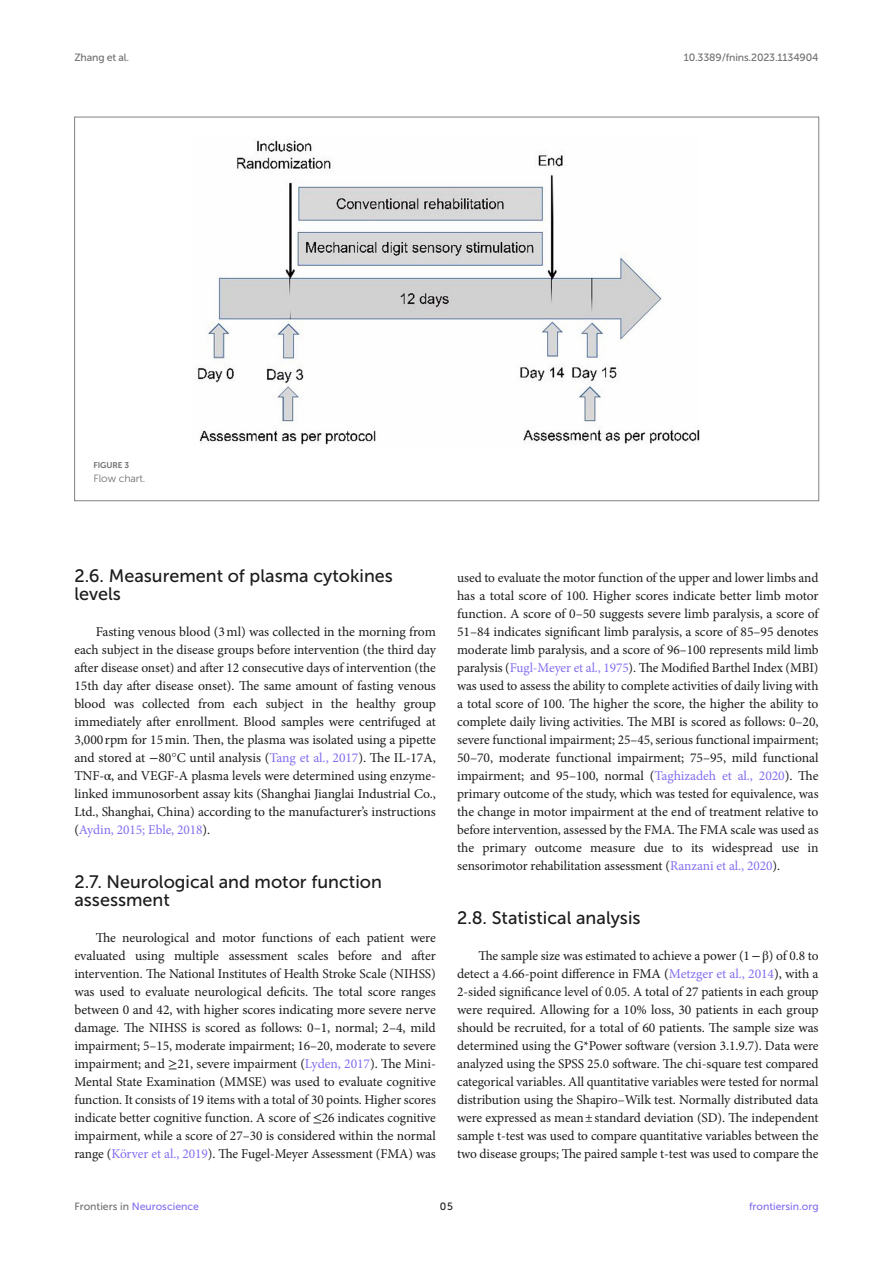
<style>
.page{position:relative;width:893px;height:1263px;background:#fff}
.page>*{position:absolute;margin:0;border:0;box-sizing:border-box;transform-origin:0 0}
.HEAD_2{font:18px/18px "Museo Sans 500";color:#1b1c1b}
.TEXT_FLUSH{font:13.5px/18px "Minion Pro";letter-spacing:-.005em;color:#1b1c1b;text-align:justify}
.t1{font:10.5px "Museo Sans 500";color:#856df0}
.t2{font:10.5px "Museo Sans 500";letter-spacing:-.015em;color:#706f70}
.FIG_LEG{font:10.5px "Museo Sans 300";letter-spacing:-.01em;color:#706f70}
.t3{font:10.5px "Museo Sans 500";color:#1b1c1b}
.FIG_HD{font:8.25px "Museo Sans 700";letter-spacing:-.01em;color:#706f70}
.s1{font-family:"STIX General"}
.s2{font-family:"STIX"}
.s3{color:#856df0}
.s4{color:#706f70}
</style>
<div class="page">
<img style="left:197px;top:140px;width:503px;height:305px">
<p class="t2" style="left:74px;top:51px;width:56px">Zhang et al.</p>
<p class="t2" style="left:684px;top:51px;width:136px">10.3389/fnins.2023.1134904</p>
<p class="FIG_HD" style="left:94px;top:461px;width:37px">FIGURE 3</p>
<p class="FIG_LEG" style="left:94px;top:472px;width:54px">Flow chart.</p>
<p class="HEAD_2" style="left:74px;top:567px;width:320px">2.6. Measurement of plasma cytokines levels</p>
<p class="TEXT_FLUSH" style="left:74px;top:623px;width:363px;text-indent:21px">Fasting venous blood (3ml) was collected in the morning from each subject in the disease groups before intervention (the third day after disease onset) and after 12 consecutive days of intervention (the 15th day after disease onset). The same amount of fasting venous blood was collected from each subject in the healthy group immediately after enrollment. Blood samples were centrifuged at 3,000rpm for 15min. Then, the plasma was isolated using a pipette and stored at <span class="s1">−</span>80<span class="s2">°</span>C until analysis (<span class="s3">Tang et al., 2017</span>). The IL-17A, TNF-<span class="s1">α</span>, and VEGF-A plasma levels were determined using enzyme&shy;linked immunosorbent assay kits (Shanghai Jianglai Industrial Co., Ltd., Shanghai, China) according to the manufacturer’s instructions (<span class="s3">Aydin, 2015; Eble, 2018</span>).</p>
<p class="HEAD_2" style="left:74px;top:873px;width:309px">2.7. Neurological and motor function assessment</p>
<p class="TEXT_FLUSH" style="left:74px;top:929px;width:363px;text-indent:21px">The neurological and motor functions of each patient were evaluated using multiple assessment scales before and after intervention. The National Institutes of Health Stroke Scale (NIHSS) was used to evaluate neurological deficits. The total score ranges between 0 and 42, with higher scores indicating more severe nerve damage. The NIHSS is scored as follows: 0–1, normal; 2–4, mild impairment; 5–15, moderate impairment; 16–20, moderate to severe impairment; and <span class="s1">≥</span>21, severe impairment (<span class="s3">Lyden, 2017</span>). The Mini-Mental State Examination (MMSE) was used to evaluate cognitive function. It consists of 19 items with a total of 30 points. Higher scores indicate better cognitive function. A score of <span class="s1">≤</span>26 indicates cognitive impairment, while a score of 27–30 is considered within the normal range (<span class="s3">Körver et al., 2019</span>). The Fugel-Meyer Assessment (FMA) was</p>
<p class="TEXT_FLUSH" style="left:457px;top:569px;width:363px">used to evaluate the motor function of the upper and lower limbs and has a total score of 100. Higher scores indicate better limb motor function. A score of 0–50 suggests severe limb paralysis, a score of 51–84 indicates significant limb paralysis, a score of 85–95 denotes moderate limb paralysis, and a score of 96–100 represents mild limb paralysis (<span class="s3">Fugl-Meyer et al., 1975</span>). The Modified Barthel Index (MBI) was used to assess the ability to complete activities of daily living with a total score of 100. The higher the score, the higher the ability to complete daily living activities. The MBI is scored as follows: 0–20, severe functional impairment; 25–45, serious functional impairment; 50–70, moderate functional impairment; 75–95, mild functional impairment; and 95–100, normal (<span class="s3">Taghizadeh et al., 2020</span>). The primary outcome of the study, which was tested for equivalence, was the change in motor impairment at the end of treatment relative to before intervention, assessed by the FMA. The FMA scale was used as the primary outcome measure due to its widespread use in sensorimotor rehabilitation assessment (<span class="s3">Ranzani et al., 2020</span>).</p>
<p class="HEAD_2" style="left:457px;top:909px;width:185px">2.8. Statistical analysis</p>
<p class="TEXT_FLUSH" style="left:457px;top:947px;width:363px;text-indent:21px">The sample size was estimated to achieve a power (1<span class="s1">−β</span>) of 0.8 to detect a 4.66-point difference in FMA (<span class="s3">Metzger et al., 2014</span>), with a 2-sided significance level of 0.05. A total of 27 patients in each group were required. Allowing for a 10% loss, 30 patients in each group should be recruited, for a total of 60 patients. The sample size was determined using the G*Power software (version 3.1.9.7). Data were analyzed using the SPSS 25.0 software. The chi-square test compared categorical variables. All quantitative variables were tested for normal distribution using the Shapiro–Wilk test. Normally distributed data were expressed as mean±standard deviation (SD). The independent sample t-test was used to compare quantitative variables between the two disease groups; The paired sample t-test was used to compare the</p>
<p class="t1" style="left:74px;top:1200px;width:126px"><span class="s4">Frontiers in</span> Neuroscience</p>
<p class="t3" style="left:440px;top:1200px;width:14px">05</p>
<p class="t1" style="left:749px;top:1200px;width:71px">frontiersin.org</p>
</div>
